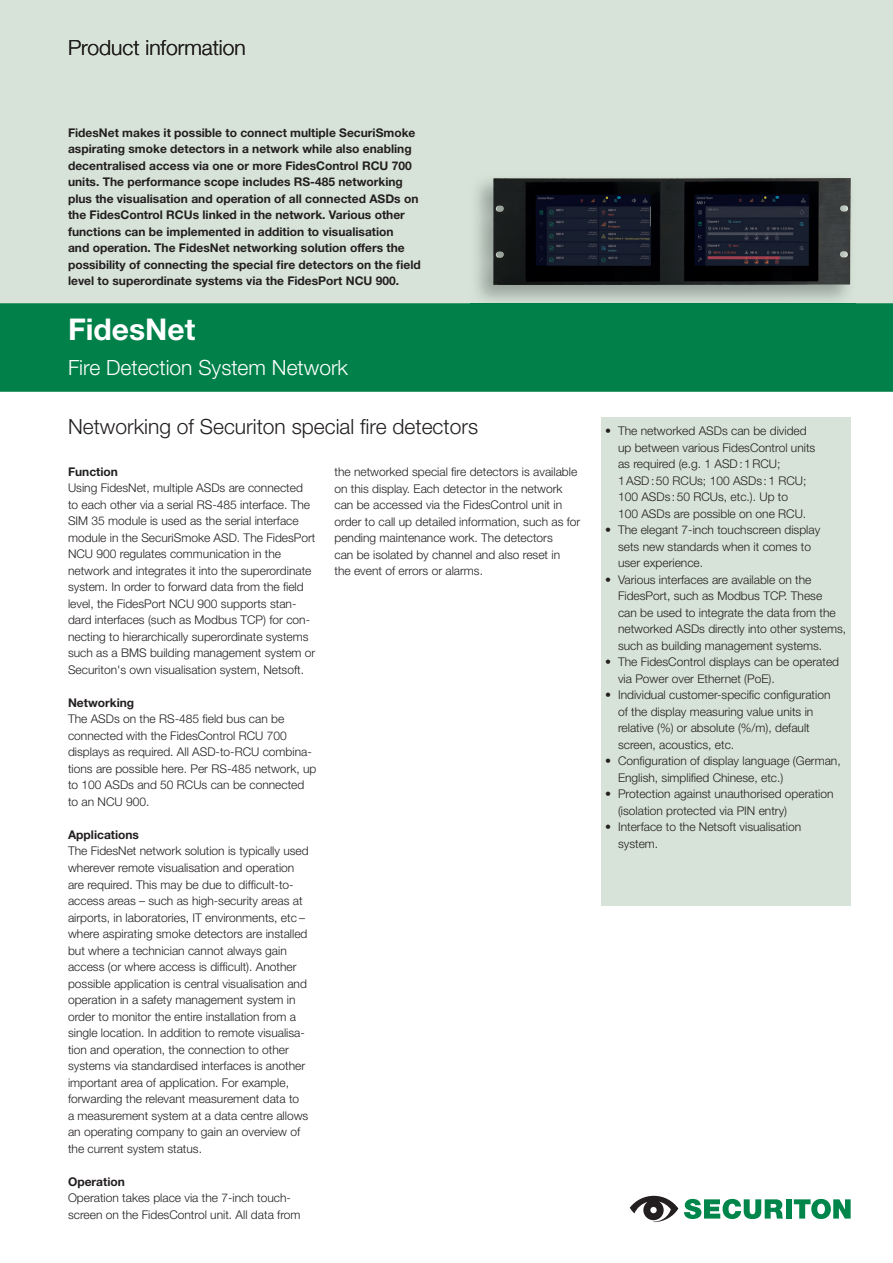
<style>
.page{position:relative;width:893px;height:1263px;background:#fff}
.page>*{position:absolute;margin:0;border:0;box-sizing:border-box;transform-origin:0 0}
.t1{font:700 30px "Helvetica Neue";color:#fff}
.t2{font:300 21px "Helvetica Neue";color:#231f20}
.t3{font:300 21px "Helvetica Neue";color:#fff}
.t4{font:300 12px/16.5px "Helvetica Neue";color:#231f20}
.t5{font:700 12px/16.5px "Helvetica Neue";color:#231f20}
</style>
<div class="page">
<svg style="left:684px;top:1199px;width:99px;height:20px"></svg>
<div style="left:786px;top:1199px;width:6px;height:19px;background:#00854a"></div>
<svg style="left:794px;top:1199px;width:57px;height:20px"></svg>
<svg style="left:630px;top:1196px;width:48px;height:26px"></svg>
<div style="left:601px;top:417px;width:249px;height:488px;background:#d7e3d8"></div>
<div style="left:0;top:0;width:893px;height:392px;background:#d7e3d8"></div>
<div style="left:0;top:303px;width:893px;height:89px;background:#018149"></div>
<img style="left:470px;top:178px;width:386px;height:130px">
<img style="left:493px;top:178px;width:357px;height:1px">
<h2 class="t2" style="left:68px;top:35px;width:179px">Product information</h2>
<p class="t5" style="left:68px;top:124px;width:354px">FidesNet makes it possible to connect multiple SecuriSmoke aspirating smoke detectors in a network while also enabling decentralised access via one or more FidesControl RCU 700 units. The performance scope includes RS-485 networking plus the visualisation and operation of all connected ASDs on the FidesControl RCUs linked in the network. Various other functions can be implemented in addition to visualisation<br>and operation. The FidesNet networking solution offers the possibility of connecting the special fire detectors on the field level to superordinate systems via the FidesPort NCU 900.</p>
<h1 class="t1" style="left:68px;top:310px;width:129px">FidesNet</h1>
<h2 class="t3" style="left:68px;top:355px;width:282px">Fire Detection System Network</h2>
<h2 class="t2" style="left:68px;top:413px;width:412px">Networking of Securiton special fire detectors</h2>
<p class="t5" style="left:68px;top:463px;width:52px">Function</p>
<p class="t4" style="left:68px;top:480px;width:249px">Using FidesNet, multiple ASDs are connected to each other via a serial RS-485 interface. The SIM 35 module is used as the serial interface module in the SecuriSmoke ASD. The FidesPort NCU 900 regulates communication in the network and integrates it into the superordinate system. In order to forward data from the field level, the FidesPort NCU 900 supports stan&shy;dard interfaces (such as Modbus TCP) for con&shy;necting to hierarchically superordinate systems such as a BMS building management system or Securiton's own visualisation system, Netsoft.</p>
<p class="t5" style="left:68px;top:694px;width:68px">Networking</p>
<p class="t4" style="left:68px;top:711px;width:250px">The ASDs on the RS-485 field bus can be connected with the FidesControl RCU 700 displays as required. All ASD-to-RCU combina&shy;tions are possible here. Per RS-485 network, up to 100 ASDs and 50 RCUs can be connected to an NCU 900.</p>
<p class="t5" style="left:68px;top:826px;width:73px">Applications</p>
<p class="t4" style="left:68px;top:843px;width:242px">The FidesNet network solution is typically used wherever remote visualisation and operation are required. This may be due to difficult-to&shy;access areas – such as high-security areas at airports, in laboratories, IT environments, etc – where aspirating smoke detectors are installed but where a technician cannot always gain access (or where access is difficult). Another possible application is central visualisation and operation in a safety management system in order to monitor the entire installation from a single location. In addition to remote visualisa&shy;tion and operation, the connection to other systems via standardised interfaces is another important area of application. For example, forwarding the relevant measurement data to<br>a measurement system at a data centre allows an operating company to gain an overview of the current system status.</p>
<p class="t5" style="left:68px;top:1173px;width:58px">Operation</p>
<p class="t4" style="left:68px;top:1189px;width:234px">Operation takes place via the 7-inch touch&shy;screen on the FidesControl unit. All data from</p>
<p class="t4" style="left:334px;top:463px;width:247px">the networked special fire detectors is available on this display. Each detector in the network can be accessed via the FidesControl unit in order to call up detailed information, such as for pending maintenance work. The detectors<br>can be isolated by channel and also reset in<br>the event of errors or alarms.</p>
<p class="t4" style="left:618px;top:422px;width:199px;text-indent:-13px">• The networked ASDs can be divided up between various FidesControl units as required (e.g. 1 ASD : 1 RCU;<br>1 ASD : 50 RCUs; 100 ASDs : 1 RCU;<br>100 ASDs : 50 RCUs, etc.). Up to<br>100 ASDs are possible on one RCU.</p>
<p class="t4" style="left:618px;top:521px;width:204px;text-indent:-13px">• The elegant 7-inch touchscreen display sets new standards when it comes to user experience.</p>
<p class="t4" style="left:618px;top:571px;width:230px;text-indent:-13px">• Various interfaces are available on the FidesPort, such as Modbus TCP. These<br>can be used to integrate the data from the networked ASDs directly into other systems, such as building management systems.</p>
<p class="t4" style="left:618px;top:653px;width:223px;text-indent:-13px">• The FidesControl displays can be operated via Power over Ethernet (PoE).</p>
<p class="t4" style="left:618px;top:686px;width:214px;text-indent:-13px">• Individual customer-specific configuration of the display measuring value units in relative (%) or absolute (%/m), default screen, acoustics, etc.</p>
<p class="t4" style="left:618px;top:752px;width:224px;text-indent:-13px">• Configuration of display language (German,<br>English, simplified Chinese, etc.)</p>
<p class="t4" style="left:618px;top:785px;width:217px;text-indent:-13px">• Protection against unauthorised operation (isolation protected via PIN entry)</p>
<p class="t4" style="left:618px;top:818px;width:185px;text-indent:-13px">• Interface to the Netsoft visualisation system.</p>
</div>
